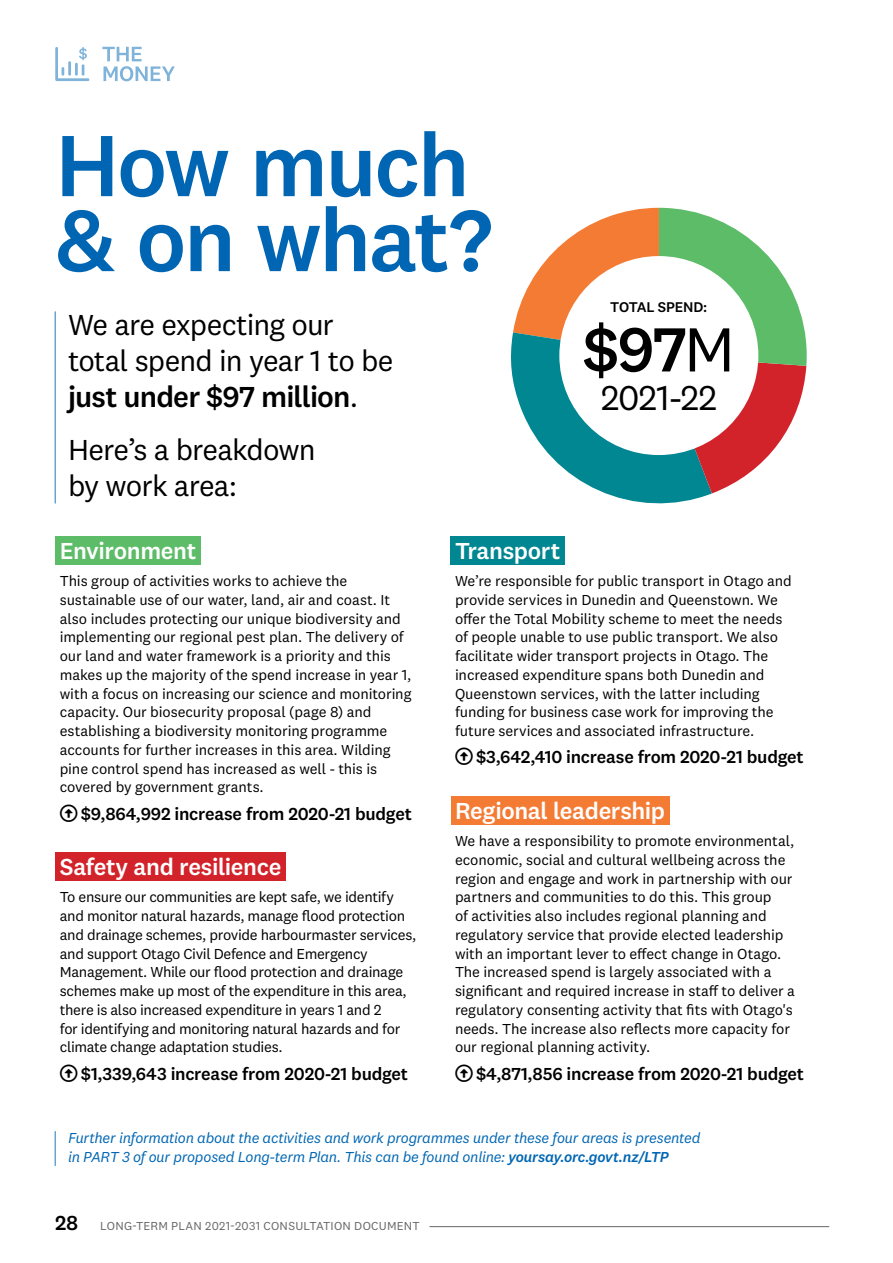
<style>
.page{position:relative;width:893px;height:1263px;background:#fff}
.page>*{position:absolute;margin:0;border:0;box-sizing:border-box;transform-origin:0 0}
.t1{font:500 90px/75px "National 2";letter-spacing:-.03em;color:#0066b3}
.t2{font:500 64.5px "National 2";color:#000}
.t3{font:35.7px "National 2";color:#000}
.t4{font:30px/36px "National 2";letter-spacing:-.03em;color:#000}
.t5{font:500 24px "National 2";letter-spacing:-.015em;color:#fff}
.t6{font:500 18px "National 2";letter-spacing:-.015em;color:#000}
.t7{font:15px/18.8px "National 2";letter-spacing:-.01em;color:#000}
.t8{font:italic 15px/18.8px "National 2";letter-spacing:-.02em;color:#0066b3}
.t9{font:500 14.55px "National 2";letter-spacing:-.015em;color:#000}
.t10{font:12px "National 2";letter-spacing:.02em;color:#666}
.s1{font-weight:500}
.s2{font-weight:400}
.s3{font-weight:500;font-size:21px;color:#000}
</style>
<div class="page">
<hr style="left:55px;top:312px;width:1px;height:191px;background:#66a3d1">
<div style="left:56px;top:536px;width:145px;height:28px;background:#5dbc68"></div>
<div style="left:56px;top:852px;width:230px;height:29px;background:#d2232a"></div>
<div style="left:451px;top:536px;width:114px;height:28px;background:#008791"></div>
<div style="left:451px;top:796px;width:219px;height:28px;background:#f47b34"></div>
<svg style="left:511px;top:208px;width:296px;height:296px"></svg>
<div style="left:559px;top:256px;width:199px;height:199px;background:#fff;border-radius:50%"></div>
<hr style="left:55px;top:1131px;width:1px;height:34px;background:#66a3d1">
<svg style="left:55px;top:47px;width:34px;height:34px"></svg>
<svg style="left:102px;top:47px;width:73px;height:34px"></svg>
<hr style="left:429px;top:1226px;width:400px;height:1px;background:#666">
<h1 class="t1" style="left:55px;top:127px;width:439px">How much &amp; on what?</h1>
<h3 class="t4" style="left:68px;top:306px;width:327px">We are expecting our total spend in year 1 to be <span class="s1">just under $97 million</span>.</h3>
<h3 class="t4" style="left:68px;top:431px;width:249px">Here’s a breakdown by work area:</h3>
<h3 class="t5" style="left:60px;top:536px;width:138px">Environment</h3>
<p class="t7" style="left:60px;top:571px;width:353px">This group of activities works to achieve the sustainable use of our water, land, air and coast. It also includes protecting our unique biodiversity and implementing our regional pest plan. The delivery of our land and water framework is a priority and this makes up the majority of the spend increase in year 1, with a focus on increasing our science and monitoring capacity. Our biosecurity proposal (page 8) and establishing a biodiversity monitoring programme accounts for further increases in this area. Wilding pine control spend has increased as well - this is covered by government grants.</p>
<p class="t6" style="left:60px;top:802px;width:354px">□●▼●◆ $9,864,992 increase from 2020-21 budget</p>
<h3 class="t5" style="left:60px;top:852px;width:223px">Safety and resilience</h3>
<p class="t7" style="left:60px;top:888px;width:358px">To ensure our communities are kept safe, we identify and monitor natural hazards, manage flood protection and drainage schemes, provide harbourmaster services, and support Otago Civil Defence and Emergency Management. While our flood protection and drainage schemes make up most of the expenditure in this area, there is also increased expenditure in years 1 and 2<br>for identifying and monitoring natural hazards and for climate change adaptation studies.</p>
<p class="t6" style="left:60px;top:1062px;width:350px">□●▼●◆ $1,339,643 increase from 2020-21 budget</p>
<p class="t9" style="left:610px;top:299px;width:99px">TOTAL SPEND:</p>
<h2 class="t2" style="left:582px;top:310px;width:154px">$97<span class="s2">M</span></h2>
<h3 class="t3" style="left:601px;top:376px;width:118px">2021-22</h3>
<h3 class="t5" style="left:455px;top:536px;width:107px">Transport</h3>
<p class="t7" style="left:455px;top:571px;width:338px">We’re responsible for public transport in Otago and provide services in Dunedin and Queenstown. We offer the Total Mobility scheme to meet the needs of people unable to use public transport. We also facilitate wider transport projects in Otago. The increased expenditure spans both Dunedin and Queenstown services, with the latter including funding for business case work for improving the future services and associated infrastructure.</p>
<p class="t6" style="left:455px;top:746px;width:350px">□●▼●◆ $3,642,410 increase from 2020-21 budget</p>
<h3 class="t5" style="left:455px;top:796px;width:212px">Regional leadership</h3>
<p class="t7" style="left:455px;top:831px;width:342px">We have a responsibility to promote environmental, economic, social and cultural wellbeing across the region and engage and work in partnership with our partners and communities to do this. This group<br>of activities also includes regional planning and regulatory service that provide elected leadership with an important lever to effect change in Otago.<br>The increased spend is largely associated with a significant and required increase in staff to deliver a regulatory consenting activity that fits with Otago's needs. The increase also reflects more capacity for our regional planning activity.</p>
<p class="t6" style="left:455px;top:1062px;width:351px">□●▼●◆ $4,871,856 increase from 2020-21 budget</p>
<p class="t8" style="left:68px;top:1128px;width:634px">Further information about the activities and work programmes under these four areas is presented in PART 3 of our proposed Long-term Plan. This can be found online: <span class="s1">yoursay.orc.govt.nz/LTP</span></p>
<p class="t10" style="left:55px;top:1219px;width:366px"><span class="s3">28</span> LONG-TERM PLAN 2021-2031 CONSULTATION DOCUMENT</p>
</div>
